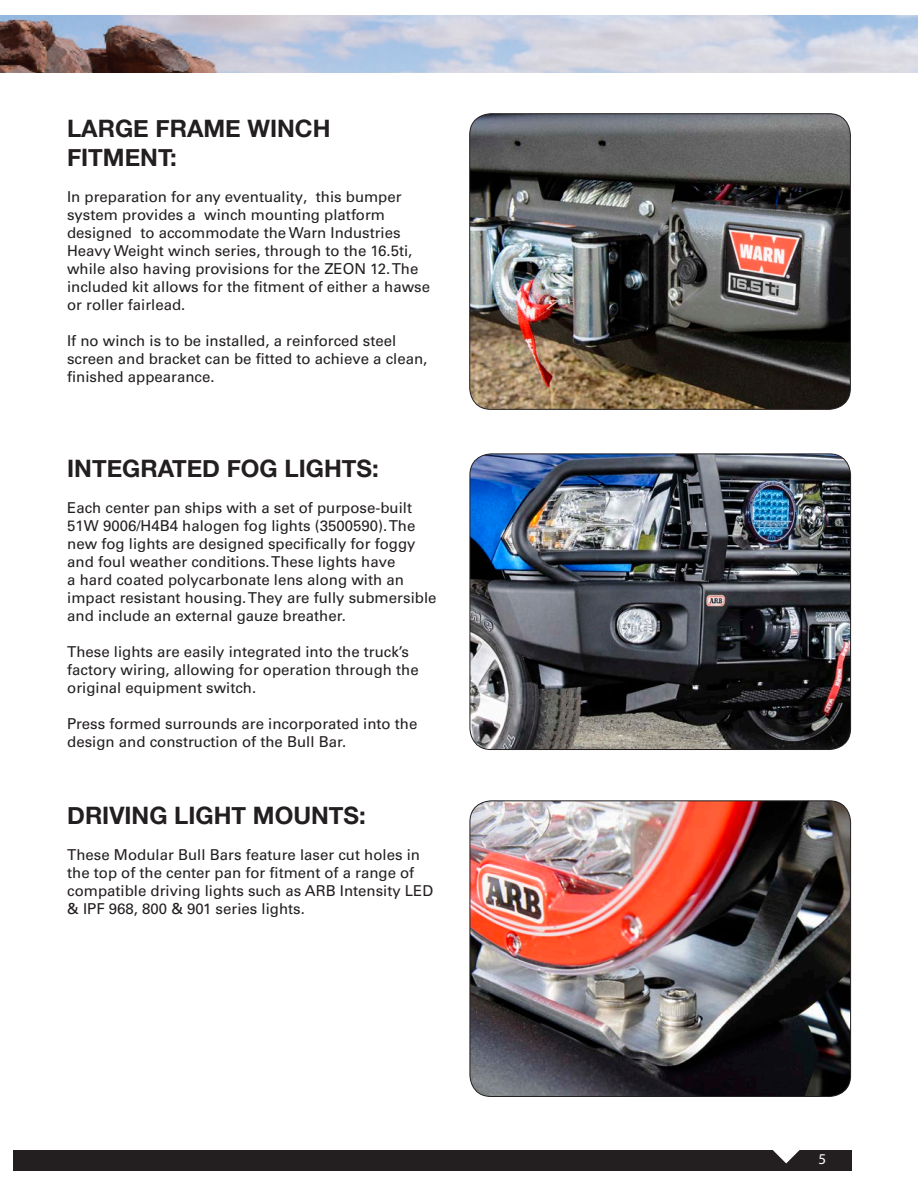
<style>
.page{position:relative;width:918px;height:1188px;background:#fff}
.page>*{position:absolute;margin:0;border:0;box-sizing:border-box;transform-origin:0 0}
.t1{font:700 24px/28.8px "Helvetica Neue";color:#231f20}
.t2{font:15px/18px "Univers LT Pro 55 Roman";color:#231f20}
.t3{font:15px "Myriad Pro";color:#fff}
</style>
<div class="page">
<div style="left:13px;top:1150px;width:838px;height:21px;background:#231f20"></div>
<svg style="left:773px;top:1150px;width:27px;height:13px"></svg>
<img style="left:0;top:16px;width:918px;height:57px">
<img style="left:470px;top:454px;width:381px;height:296px">
<div style="left:470px;top:454px;width:381px;height:296px;border:1px solid #231f20;border-radius:21px"></div>
<img style="left:470px;top:801px;width:381px;height:295px">
<div style="left:470px;top:801px;width:381px;height:296px;border:1px solid #231f20;border-radius:21px"></div>
<img style="left:470px;top:114px;width:380px;height:295px">
<div style="left:470px;top:114px;width:381px;height:296px;border:1px solid #231f20;border-radius:21px"></div>
<p class="t1" style="left:67px;top:115px;width:265px">LARGE FRAME WINCH<br>FITMENT:</p>
<p class="t2" style="left:67px;top:187px;width:365px">In preparation for any eventuality, this bumper system provides a winch mounting platform designed to accommodate the Warn Industries Heavy Weight winch series, through to the 16.5ti, while also having provisions for the ZEON 12. The included kit allows for the fitment of either a hawse or roller fairlead.</p>
<p class="t2" style="left:67px;top:331px;width:362px">If no winch is to be installed, a reinforced steel screen and bracket can be fitted to achieve a clean, finished appearance.</p>
<p class="t1" style="left:67px;top:455px;width:313px">INTEGRATED FOG LIGHTS:</p>
<p class="t2" style="left:67px;top:499px;width:371px">Each center pan ships with a set of purpose-built 51W 9006/H4B4 halogen fog lights (3500590).The new fog lights are designed specifically for foggy and foul weather conditions. These lights have<br>a hard coated polycarbonate lens along with an impact resistant housing. They are fully submersible and include an external gauze breather.</p>
<p class="t2" style="left:67px;top:643px;width:353px">These lights are easily integrated into the truck’s factory wiring, allowing for operation through the original equipment switch.</p>
<p class="t2" style="left:67px;top:715px;width:352px">Press formed surrounds are incorporated into the design and construction of the Bull Bar.</p>
<p class="t1" style="left:67px;top:802px;width:300px">DRIVING LIGHT MOUNTS:</p>
<p class="t2" style="left:67px;top:846px;width:367px">These Modular Bull Bars feature laser cut holes in the top of the center pan for fitment of a range of compatible driving lights such as ARB Intensity LED &amp; IPF 968, 800 &amp; 901 series lights.</p>
<p class="t3" style="left:819px;top:1149px;width:9px">5</p>
</div>
